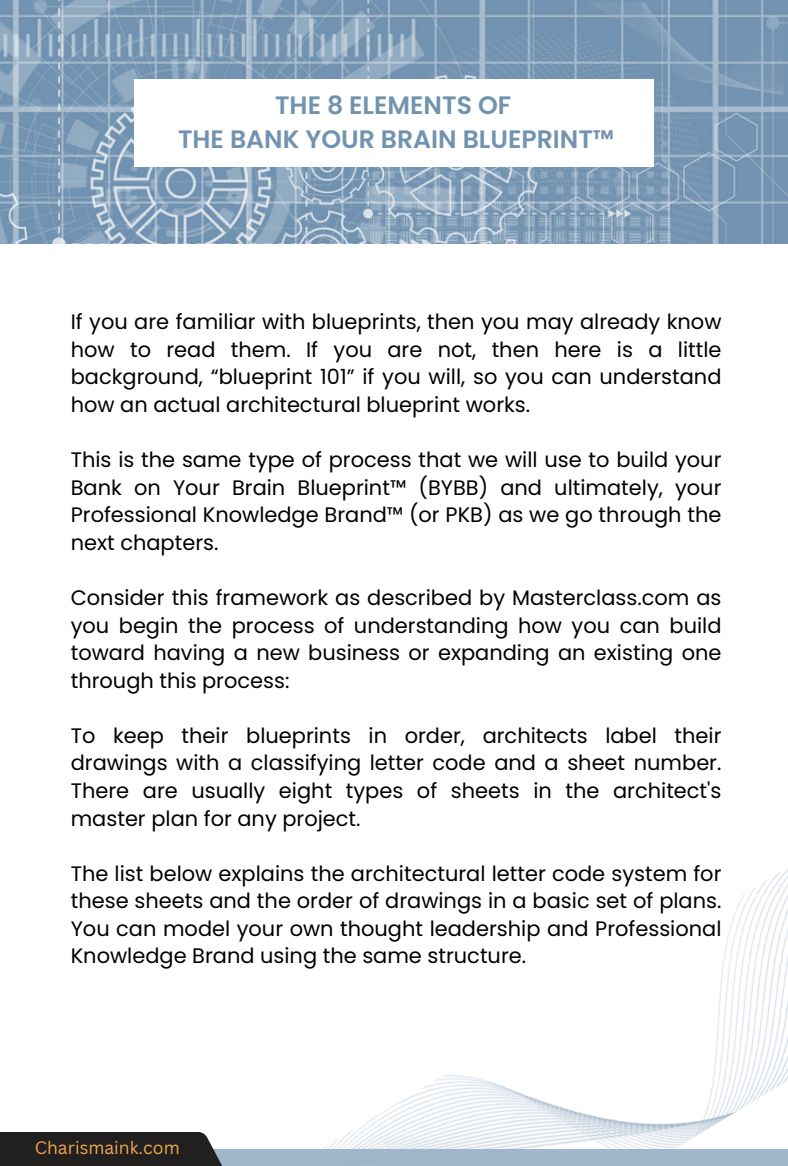
<style>
.page{position:relative;width:788px;height:1166px;background:#fff}
.page>*{position:absolute;margin:0;border:0;box-sizing:border-box;transform-origin:0 0}
.t1{font:600 25.2px "Poppins";color:#7293af}
.t2{font:21px/27.7px "Poppins";color:#000;text-align:justify}
.t3{font:17.5px "Canva Sans";color:#f2a752}
</style>
<div class="page">
<div style="left:202px;top:1149px;width:585px;height:16px;background:#a1b7cb"></div>
<div style="left:0;top:1132px;width:222px;height:33px;background:#221f1f"></div>
<img style="left:0;top:0;width:787px;height:244px">
<div style="left:134px;top:79px;width:520px;height:88px;background:#fff"></div>
<img style="left:387px;top:2px;width:396px;height:93px">
<img style="left:324px;top:869px;width:464px;height:296px">
<p class="t1" style="left:275px;top:87px;width:237px">THE 8 ELEMENTS OF</p>
<p class="t1" style="left:178px;top:121px;width:437px">THE BANK YOUR BRAIN BLUEPRINT™</p>
<p class="t2" style="left:71px;top:308px;width:652px">If you are familiar with blueprints, then you may already know how to read them. If you are not, then here is a little background, “blueprint 101” if you will, so you can understand how an actual architectural blueprint works.</p>
<p class="t2" style="left:71px;top:446px;width:652px">This is the same type of process that we will use to build your Bank on Your Brain Blueprint™ (BYBB) and ultimately, your Professional Knowledge Brand™ (or PKB) as we go through the next chapters.</p>
<p class="t2" style="left:71px;top:584px;width:652px">Consider this framework as described by Masterclass.com as you begin the process of understanding how you can build toward having a new business or expanding an existing one through this process:</p>
<p class="t2" style="left:71px;top:721px;width:652px">To keep their blueprints in order, architects label their drawings with a classifying letter code and a sheet number.<br>There are usually eight types of sheets in the architect's master plan for any project.</p>
<p class="t2" style="left:71px;top:859px;width:652px">The list below explains the architectural letter code system for these sheets and the order of drawings in a basic set of plans.<br>You can model your own thought leadership and Professional Knowledge Brand using the same structure.</p>
<p class="t3" style="left:35px;top:1135px;width:146px">Charismaink.com</p>
</div>
